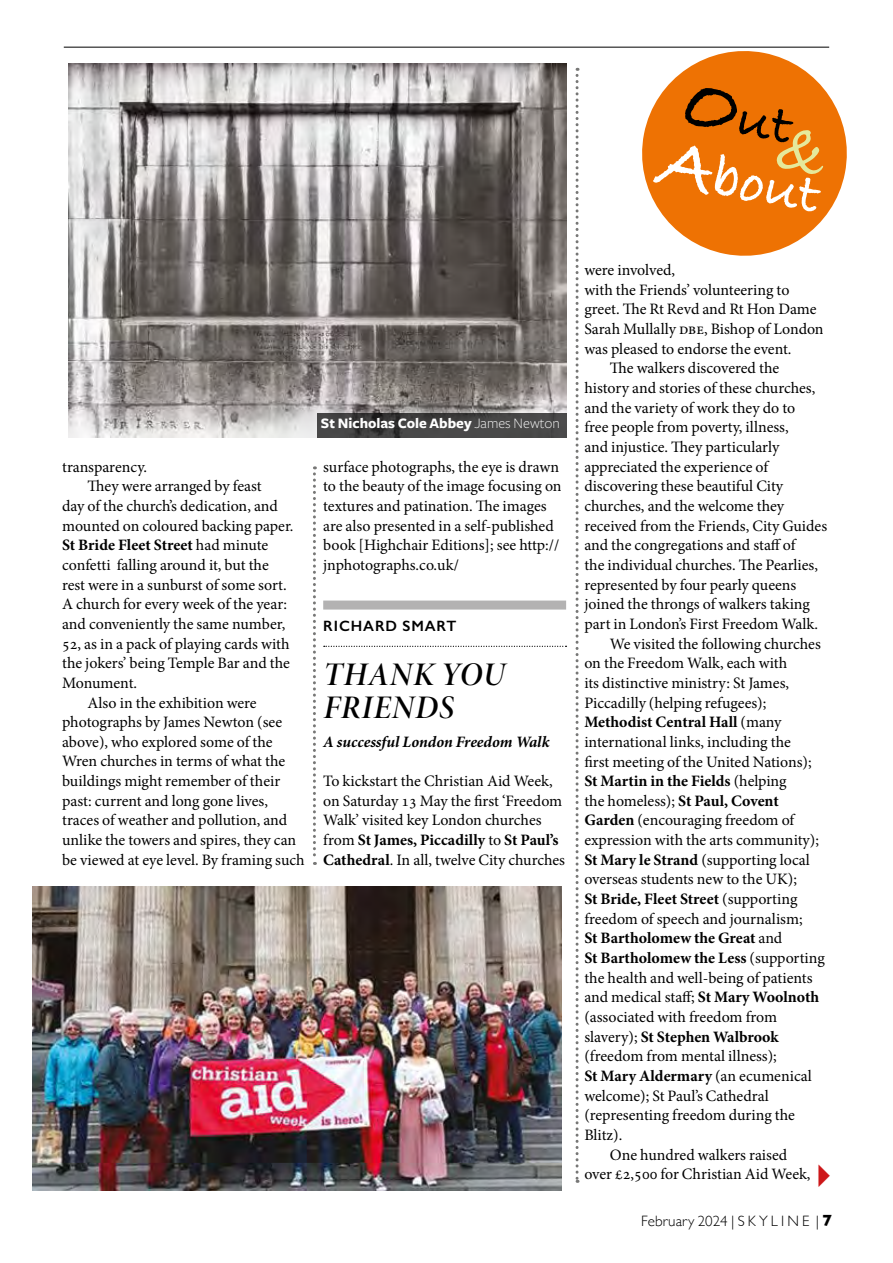
<style>
.page{position:relative;width:893px;height:1263px;background:#fff}
.page>*{position:absolute;margin:0;border:0;box-sizing:border-box;transform-origin:0 0}
.t1{font:700 58.05px "Bradley Hand ITCTT";color:#fff}
.t2{font:33px/33px "Minion Pro Semibold It Disp";letter-spacing:.03em;color:#000}
.t3{font:15.9px/19.6px "Minion Pro";letter-spacing:-.005em;color:#000}
.t4{font:700 15.9px "Minion Pro";color:#000}
.t5{font:italic 700 15.9px "Minion Pro";letter-spacing:-.005em;color:#000}
.t6{font:700 15px "Freight Sans Pro";color:#fff}
.t7{font:300 15px "Gill Sans";color:#000}
.t8{font:600 15px "Gill Sans";letter-spacing:.06em;color:#000}
.s1{font-size:75.45px}
.s2{font-weight:400}
.s3{font-weight:300}
.s4{font-weight:700}
.s5{font-weight:700;font-size:16.5px}
</style>
<div class="page">
<hr style="left:64px;top:47px;width:765px;height:1px;background:#000">
<div style="left:323px;top:600px;width:243px;height:9px;background:#b3b2b2"></div>
<svg style="left:324px;top:646px;width:242px;height:1px"></svg>
<img style="left:33px;top:887px;width:528px;height:304px">
<svg style="left:313px;top:466px;width:3px;height:399px"></svg>
<svg style="left:576px;top:68px;width:3px;height:1115px"></svg>
<img style="left:68px;top:64px;width:498px;height:373px">
<svg style="left:317px;top:413px;width:249px;height:24px;background:#414141"></svg>
<svg style="left:633px;top:46px;width:214px;height:210px;fill:#ee7203"></svg>
<div style="left:683px;top:84px;width:112px;height:60px;background:#ee7203"></div>
<h1 class="t1" style="left:668px;top:122px;width:165px;rotate:11deg"><span class="s1">A</span> <sup>&amp;</sup>bout</h1>
<p class="t3" style="left:62px;top:457px;width:87px">transparency.</p>
<p class="t3" style="left:88px;top:476px;width:176px">They were arranged by feast</p>
<p class="t3" style="left:62px;top:496px;width:217px">day of the church’s dedication, and</p>
<p class="t3" style="left:62px;top:516px;width:233px">mounted on coloured backing paper.</p>
<p class="t4" style="left:62px;top:534px;width:208px">St Bride Fleet Street <span class="s2">had minute</span></p>
<p class="t3" style="left:62px;top:555px;width:208px">confetti falling around it, but the</p>
<p class="t3" style="left:62px;top:575px;width:226px">rest were in a sunburst of some sort.</p>
<p class="t3" style="left:62px;top:594px;width:227px">A church for every week of the year:</p>
<p class="t3" style="left:62px;top:614px;width:225px">and conveniently the same number,</p>
<p class="t3" style="left:62px;top:634px;width:229px">52, as in a pack of playing cards with</p>
<p class="t3" style="left:62px;top:653px;width:229px">the jokers’ being Temple Bar and the</p>
<p class="t3" style="left:62px;top:673px;width:77px">Monument.</p>
<p class="t3" style="left:88px;top:693px;width:171px">Also in the exhibition were</p>
<p class="t3" style="left:62px;top:712px;width:222px">photographs by James Newton (see</p>
<p class="t3" style="left:62px;top:732px;width:212px">above), who explored some of the</p>
<p class="t3" style="left:62px;top:752px;width:225px">Wren churches in terms of what the</p>
<p class="t3" style="left:62px;top:771px;width:220px">buildings might remember of their</p>
<p class="t3" style="left:62px;top:791px;width:207px">past: current and long gone lives,</p>
<p class="t3" style="left:62px;top:811px;width:227px">traces of weather and pollution, and</p>
<p class="t3" style="left:62px;top:830px;width:236px">unlike the towers and spires, they can</p>
<p class="t3" style="left:62px;top:850px;width:244px">be viewed at eye level. By framing such</p>
<p class="t6" style="left:321px;top:413px;width:240px">St Nicholas Cole Abbey <span class="s3">James Newton</span></p>
<p class="t3" style="left:323px;top:457px;width:240px">surface photographs, the eye is drawn to the beauty of the image focusing on textures and patination. The images are also presented in a self-published book [Highchair Editions]; see http:// jnphotographs.co.uk/</p>
<p class="t8" style="left:323px;top:617px;width:135px">RICHARD SMART</p>
<h2 class="t2" style="left:323px;top:658px;width:183px">THANK YOU<br>FRIENDS</h2>
<p class="t5" style="left:323px;top:730px;width:228px">A successful London Freedom Walk</p>
<p class="t3" style="left:323px;top:771px;width:243px">To kickstart the Christian Aid Week, on Saturday 13 May the first ‘Freedom Walk’ visited key London churches from <span class="s4">St James, Piccadilly</span> to <span class="s4">St Paul’s Cathedral</span>. In all, twelve City churches</p>
<p class="t3" style="left:584px;top:260px;width:92px">were involved,</p>
<p class="t3" style="left:584px;top:280px;width:207px">with the Friends’ volunteering to</p>
<p class="t3" style="left:584px;top:300px;width:234px">greet. The Rt Revd and Rt Hon Dame</p>
<p class="t3" style="left:584px;top:319px;width:241px">Sarah Mullally DBE, Bishop of London</p>
<p class="t3" style="left:584px;top:339px;width:209px">was pleased to endorse the event.</p>
<p class="t3" style="left:610px;top:359px;width:171px">The walkers discovered the</p>
<p class="t3" style="left:584px;top:378px;width:232px">history and stories of these churches,</p>
<p class="t3" style="left:584px;top:398px;width:212px">and the variety of work they do to</p>
<p class="t3" style="left:584px;top:418px;width:206px">free people from poverty, illness,</p>
<p class="t3" style="left:584px;top:437px;width:196px">and injustice. They particularly</p>
<p class="t3" style="left:584px;top:457px;width:185px">appreciated the experience of</p>
<p class="t3" style="left:584px;top:476px;width:200px">discovering these beautiful City</p>
<p class="t3" style="left:584px;top:496px;width:201px">churches, and the welcome they</p>
<p class="t3" style="left:584px;top:516px;width:244px">received from the Friends, City Guides</p>
<p class="t3" style="left:584px;top:535px;width:213px">and the congregations and staff of</p>
<p class="t3" style="left:584px;top:555px;width:235px">the individual churches. The Pearlies,</p>
<p class="t3" style="left:584px;top:575px;width:213px">represented by four pearly queens</p>
<p class="t3" style="left:584px;top:594px;width:227px">joined the throngs of walkers taking</p>
<p class="t3" style="left:584px;top:614px;width:235px">part in London’s First Freedom Walk.</p>
<p class="t3" style="left:610px;top:634px;width:212px">We visited the following churches</p>
<p class="t3" style="left:584px;top:653px;width:204px">on the Freedom Walk, each with</p>
<p class="t3" style="left:584px;top:673px;width:206px">its distinctive ministry: St James,</p>
<p class="t3" style="left:584px;top:693px;width:184px">Piccadilly (helping refugees);</p>
<p class="t4" style="left:584px;top:711px;width:199px">Methodist Central Hall <span class="s2">(many</span></p>
<p class="t3" style="left:584px;top:732px;width:208px">international links, including the</p>
<p class="t3" style="left:584px;top:752px;width:229px">first meeting of the United Nations);</p>
<p class="t4" style="left:584px;top:770px;width:204px">St Martin in the Fields <span class="s2">(helping</span></p>
<p class="t3" style="left:584px;top:791px;width:196px">the homeless); <span class="s4">St Paul, Covent</span></p>
<p class="t3" style="left:584px;top:811px;width:211px"><span class="s4">Garden</span> (encouraging freedom of</p>
<p class="t3" style="left:584px;top:830px;width:236px">expression with the arts community);</p>
<p class="t3" style="left:584px;top:850px;width:227px"><span class="s4">St Mary le Strand</span> (supporting local</p>
<p class="t3" style="left:584px;top:870px;width:214px">overseas students new to the UK);</p>
<p class="t4" style="left:584px;top:888px;width:215px">St Bride, Fleet Street <span class="s2">(supporting</span></p>
<p class="t3" style="left:584px;top:909px;width:220px">freedom of speech and journalism;</p>
<p class="t4" style="left:584px;top:927px;width:199px">St Bartholomew the Great <span class="s2">and</span></p>
<p class="t4" style="left:584px;top:947px;width:242px">St Bartholomew the Less <span class="s2">(supporting</span></p>
<p class="t3" style="left:584px;top:968px;width:230px">the health and well-being of patients</p>
<p class="t3" style="left:584px;top:987px;width:236px">and medical staff; <span class="s4">St Mary Woolnoth</span></p>
<p class="t3" style="left:584px;top:1007px;width:194px">(associated with freedom from</p>
<p class="t4" style="left:584px;top:1025px;width:196px"><span class="s2">slavery);</span> St Stephen Walbrook</p>
<p class="t3" style="left:584px;top:1046px;width:194px">(freedom from mental illness);</p>
<p class="t4" style="left:584px;top:1065px;width:229px">St Mary Aldermary <span class="s2">(an ecumenical</span></p>
<p class="t3" style="left:584px;top:1086px;width:186px">welcome); St Paul’s Cathedral</p>
<p class="t3" style="left:584px;top:1105px;width:212px">(representing freedom during the</p>
<p class="t3" style="left:584px;top:1125px;width:40px">Blitz).</p>
<p class="t3" style="left:610px;top:1145px;width:179px">One hundred walkers raised</p>
<p class="t3" style="left:584px;top:1164px;width:228px">over £2,500 for Christian Aid Week,</p>
<p class="t7" style="left:641px;top:1210px;width:193px">February 2024 | S K Y L I N E | <span class="s5">7</span></p>
</div>
